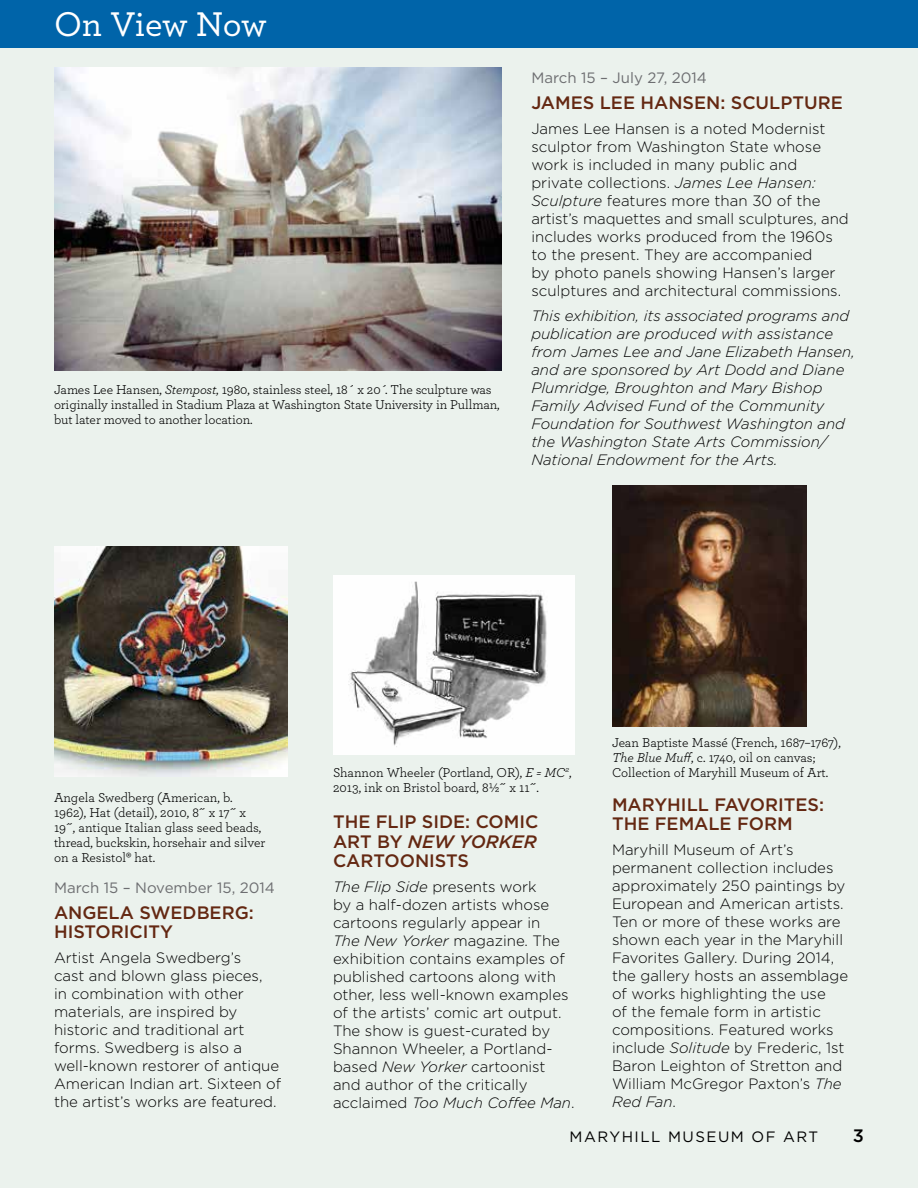
<style>
.page{position:relative;width:918px;height:1188px;background:#fff}
.page>*{position:absolute;margin:0;border:0;box-sizing:border-box;transform-origin:0 0}
.t1{font:500 36px "Archer";letter-spacing:-.005em;color:#fff}
.t2{font:500 18px/19.5px "Gotham";color:#642812}
.t3{font:500 18px "Gotham";color:#000}
.t4{font:300 15px/18px "Gotham";color:#000}
.t5{font:italic 300 15px/18px "Gotham";color:#000}
.t6{font:15px "Gotham";color:#6d6e71}
.t7{font:15px "Gotham";letter-spacing:.1em;color:#000}
.t8{font:13.5px/15px "Archer";letter-spacing:-.005em;color:#000}
.s1{font-style:italic}
</style>
<div class="page">
<div style="left:0;top:38px;width:918px;height:1150px;background:#ebf2ed"></div>
<img style="left:54px;top:68px;width:447px;height:303px">
<div style="left:0;top:0;width:918px;height:47px;background:#0064a9"></div>
<img style="left:333px;top:576px;width:241px;height:178px">
<img style="left:612px;top:486px;width:195px;height:241px">
<img style="left:54px;top:546px;width:234px;height:231px">
<h1 class="t1" style="left:54px;top:-2px;width:214px">On View Now</h1>
<p class="t8" style="left:54px;top:382px;width:447px">James Lee Hansen, <span class="s1">Stempost</span>, 1980, stainless steel, 18´ x 20´. The sculpture was originally installed in Stadium Plaza at Washington State University in Pullman, but later moved to another location.</p>
<p class="t6" style="left:531px;top:68px;width:177px">March 15 – July 27, 2014</p>
<p class="t2" style="left:531px;top:93px;width:313px">JAMES LEE HANSEN: SCULPTURE</p>
<p class="t4" style="left:531px;top:119px;width:319px">James Lee Hansen is a noted Modernist sculptor from Washington State whose work is included in many public and private collections. <span class="s1">James Lee Hansen:<br>Sculpture</span> features more than 30 of the artist’s maquettes and small sculptures, and includes works produced from the 1960s to the present. They are accompanied<br>by photo panels showing Hansen’s larger sculptures and architectural commissions.</p>
<p class="t5" style="left:531px;top:306px;width:325px">This exhibition, its associated programs and publication are produced with assistance from James Lee and Jane Elizabeth Hansen, and are sponsored by Art Dodd and Diane Plumridge, Broughton and Mary Bishop Family Advised Fund of the Community Foundation for Southwest Washington and the Washington State Arts Commission/ National Endowment for the Arts.</p>
<p class="t8" style="left:54px;top:789px;width:213px">Angela Swedberg (American, b.<br>1962), Hat (detail), 2010, 8˝ x 17˝ x<br>19˝, antique Italian glass seed beads, thread, buckskin, horsehair and silver on a Resistol® hat.</p>
<p class="t6" style="left:54px;top:878px;width:223px">March 15 – November 15, 2014</p>
<p class="t2" style="left:54px;top:903px;width:201px">ANGELA SWEDBERG:<br>HISTORICITY</p>
<p class="t4" style="left:54px;top:948px;width:229px">Artist Angela Swedberg’s<br>cast and blown glass pieces,<br>in combination with other materials, are inspired by historic and traditional art forms. Swedberg is also a well-known restorer of antique<br>American Indian art. Sixteen of the artist’s works are featured.</p>
<p class="t8" style="left:333px;top:764px;width:240px">Shannon Wheeler (Portland, OR), <span class="s1">E = MC</span><sup>2</sup>,<br>2013, ink on Bristol board, 8½˝ x 11˝.</p>
<p class="t2" style="left:333px;top:812px;width:207px;text-align:justify">THE FLIP SIDE: COMIC ART BY <span class="s1">NEW YORKER </span>CARTOONISTS</p>
<p class="t4" style="left:333px;top:877px;width:243px"><span class="s1">The Flip Side</span> presents work<br>by a half-dozen artists whose cartoons regularly appear in<br><span class="s1">The New Yorker</span> magazine. The exhibition contains examples of published cartoons along with other, less well-known examples of the artists’ comic art output.<br>The show is guest-curated by<br>Shannon Wheeler, a Portland&shy;based <span class="s1">New Yorker</span> cartoonist and author of the critically acclaimed <span class="s1">Too Much Coffee Man</span>.</p>
<p class="t8" style="left:612px;top:734px;width:230px">Jean Baptiste Massé (French, 1687–1767),<br><span class="s1">The Blue Muff</span>, c. 1740, oil on canvas;<br>Collection of Maryhill Museum of Art.</p>
<p class="t2" style="left:612px;top:795px;width:214px">MARYHILL FAVORITES:<br>THE FEMALE FORM</p>
<p class="t4" style="left:612px;top:840px;width:238px">Maryhill Museum of Art’s permanent collection includes approximately 250 paintings by<br>European and American artists.<br>Ten or more of these works are shown each year in the Maryhill<br>Favorites Gallery. During 2014, the gallery hosts an assemblage of works highlighting the use<br>of the female form in artistic compositions. Featured works include <span class="s1">Solitude</span> by Frederic, 1st<br>Baron Leighton of Stretton and<br>William McGregor Paxton’s <span class="s1">The<br>Red Fan</span>.</p>
<p class="t7" style="left:570px;top:1128px;width:250px">MARYHILL MUSEUM OF ART</p>
<p class="t3" style="left:853px;top:1124px;width:13px">3</p>
</div>
